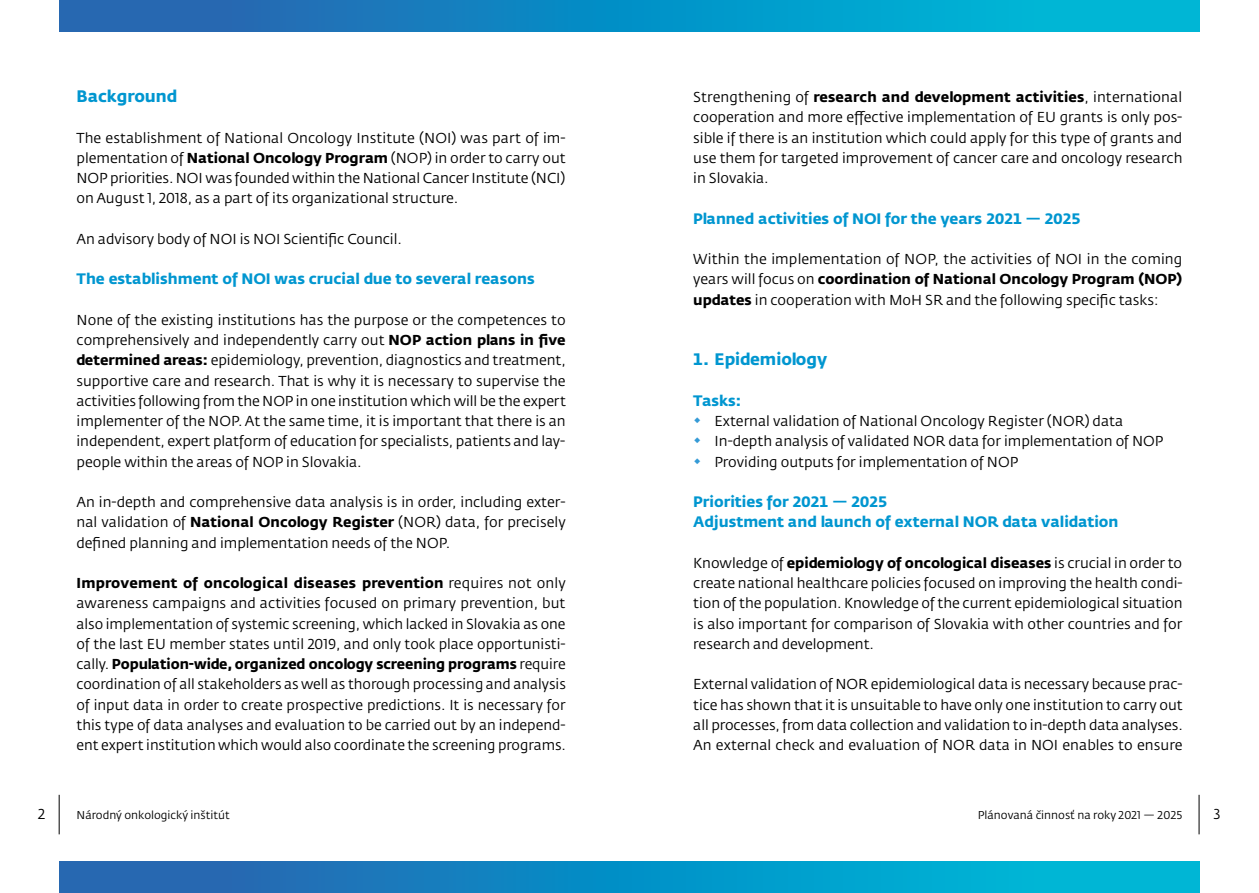
<style>
.page{position:relative;width:1259px;height:893px;background:#fff}
.page>*{position:absolute;margin:0;border:0;box-sizing:border-box;transform-origin:0 0}
.t1{font:700 16.5px "Fedra Sans Pro";color:#0096d0}
.t2{font:700 15px/20.2px "Fedra Sans Pro";color:#0096d0}
.t3{font:14.25px/20.2px "Fedra Sans Pro";color:#000;text-align:justify}
.t4{font:11.25px "Fedra Sans Pro";color:#000}
.s1{font-weight:700}
.s2{font-size:16.5px;color:#349ad6}
</style>
<div class="page">
<div style="left:60px;top:862px;width:1139px;height:31px;background:linear-gradient(to right,#275fae,#00c0db)"></div>
<div style="left:60px;top:0;width:1139px;height:31px;background:linear-gradient(to right,#275fae,#00c0db)"></div>
<hr style="left:59px;top:795px;width:1px;height:39px;background:#000">
<hr style="left:1198px;top:795px;width:1px;height:39px;background:#000">
<p class="t1" style="left:77px;top:86px;width:102px">Background</p>
<p class="t3" style="left:77px;top:127px;width:490px">The establishment of National Oncology Institute (NOI) was part of im&shy;plementation of <span class="s1">National Oncology Program</span> (NOP) in order to carry out NOP priorities. NOI was founded within the National Cancer Institute (NCI) on August 1, 2018, as a part of its organizational structure.</p>
<p class="t3" style="left:77px;top:229px;width:327px">An advisory body of NOI is NOI Scientific Council.</p>
<p class="t2" style="left:77px;top:269px;width:459px">The establishment of NOI was crucial due to several reasons</p>
<p class="t3" style="left:77px;top:310px;width:491px">None of the existing institutions has the purpose or the competences to comprehensively and independently carry out <span class="s1">NOP action plans in five determined areas:</span> epidemiology, prevention, diagnostics and treatment, supportive care and research. That is why it is necessary to supervise the activities following from the NOP in one institution which will be the expert implementer of the NOP. At the same time, it is important that there is an independent, expert platform of education for specialists, patients and lay&shy;people within the areas of NOP in Slovakia.</p>
<p class="t3" style="left:77px;top:492px;width:491px">An in-depth and comprehensive data analysis is in order, including exter&shy;nal validation of <span class="s1">National Oncology Register</span> (NOR) data, for precisely defined planning and implementation needs of the NOP.</p>
<p class="t3" style="left:77px;top:573px;width:491px"><span class="s1">Improvement of oncological diseases prevention</span> requires not only awareness campaigns and activities focused on primary prevention, but also implementation of systemic screening, which lacked in Slovakia as one of the last EU member states until 2019, and only took place opportunisti&shy;cally. <span class="s1">Population-wide, organized oncology screening programs</span> require coordination of all stakeholders as well as thorough processing and analysis of input data in order to create prospective predictions. It is necessary for this type of data analyses and evaluation to be carried out by an independ&shy;ent expert institution which would also coordinate the screening programs.</p>
<p class="t3" style="left:693px;top:87px;width:491px">Strengthening of <span class="s1">research and development activities</span>, international cooperation and more effective implementation of EU grants is only pos&shy;sible if there is an institution which could apply for this type of grants and use them for targeted improvement of cancer care and oncology research in Slovakia.</p>
<p class="t2" style="left:693px;top:208px;width:389px">Planned activities of NOI for the years 2021 — 2025</p>
<p class="t3" style="left:693px;top:249px;width:490px">Within the implementation of NOP, the activities of NOI in the coming years will focus on <span class="s1">coordination of National Oncology Program (NOP) updates</span> in cooperation with MoH SR and the following specific tasks:</p>
<p class="t1" style="left:693px;top:349px;width:136px">1. Epidemiology</p>
<p class="t2" style="left:693px;top:390px;width:49px">Tasks:</p>
<p class="t3" style="left:693px;top:411px;width:431px"><span class="s2">◆</span> External validation of National Oncology Register (NOR) data</p>
<p class="t3" style="left:693px;top:431px;width:471px"><span class="s2">◆</span> In-depth analysis of validated NOR data for implementation of NOP</p>
<p class="t3" style="left:693px;top:451px;width:326px"><span class="s2">◆</span> Providing outputs for implementation of NOP</p>
<p class="t2" style="left:693px;top:492px;width:427px">Priorities for 2021 — 2025<br>Adjustment and launch of external NOR data validation</p>
<p class="t3" style="left:693px;top:553px;width:491px">Knowledge of <span class="s1">epidemiology of oncological diseases</span> is crucial in order to create national healthcare policies focused on improving the health condi&shy;tion of the population. Knowledge of the current epidemiological situation is also important for comparison of Slovakia with other countries and for research and development.</p>
<p class="t3" style="left:693px;top:674px;width:491px">External validation of NOR epidemiological data is necessary because prac&shy;tice has shown that it is unsuitable to have only one institution to carry out all processes, from data collection and validation to in-depth data analyses.<br>An external check and evaluation of NOR data in NOI enables to ensure</p>
<p class="t3" style="left:38px;top:804px;width:9px">2</p>
<p class="t4" style="left:77px;top:808px;width:155px">Národný onkologický inštitút</p>
<p class="t4" style="left:978px;top:808px;width:206px">Plánovaná činnosť na roky 2021 — 2025</p>
<p class="t3" style="left:1213px;top:804px;width:9px">3</p>
</div>
